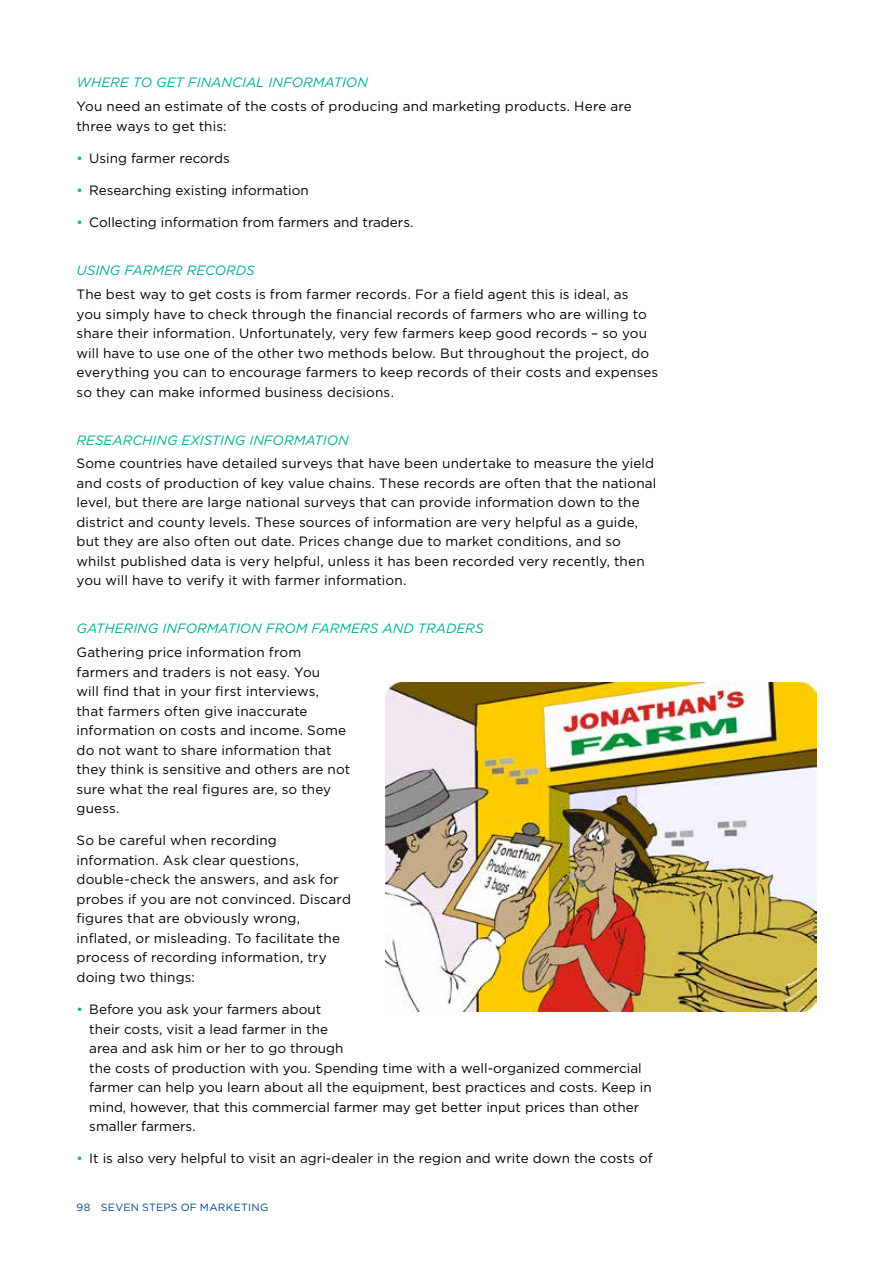
<style>
.page{position:relative;width:893px;height:1263px;background:#fff}
.page>*{position:absolute;margin:0;border:0;box-sizing:border-box;transform-origin:0 0}
.t1{font:13.5px/19.5px "Gotham";letter-spacing:.005em;color:#000}
.t2{font:italic 13.5px "Gotham";color:#00b18f}
.t3{font:10.5px "Gotham";letter-spacing:.03em;color:#00468b}
.s1{color:#00b18f}
</style>
<div class="page">
<img style="left:385px;top:683px;width:431px;height:328px">
<p class="t2" style="left:77px;top:74px;width:293px">WHERE TO GET FINANCIAL INFORMATION</p>
<p class="t1" style="left:77px;top:96px;width:557px">You need an estimate of the costs of producing and marketing products. Here are three ways to get this:</p>
<p class="t1" style="left:77px;top:148px;width:155px"><span class="s1">•</span> Using farmer records</p>
<p class="t1" style="left:77px;top:180px;width:234px"><span class="s1">•</span> Researching existing information</p>
<p class="t1" style="left:77px;top:213px;width:338px"><span class="s1">•</span> Collecting information from farmers and traders.</p>
<p class="t2" style="left:77px;top:262px;width:180px">USING FARMER RECORDS</p>
<p class="t1" style="left:77px;top:284px;width:583px">The best way to get costs is from farmer records. For a field agent this is ideal, as<br>you simply have to check through the financial records of farmers who are willing to share their information. Unfortunately, very few farmers keep good records – so you will have to use one of the other two methods below. But throughout the project, do everything you can to encourage farmers to keep records of their costs and expenses so they can make informed business decisions.</p>
<p class="t2" style="left:77px;top:431px;width:274px">RESEARCHING EXISTING INFORMATION</p>
<p class="t1" style="left:77px;top:453px;width:581px">Some countries have detailed surveys that have been undertake to measure the yield and costs of production of key value chains. These records are often that the national level, but there are large national surveys that can provide information down to the district and county levels. These sources of information are very helpful as a guide, but they are also often out date. Prices change due to market conditions, and so whilst published data is very helpful, unless it has been recorded very recently, then you will have to verify it with farmer information.</p>
<p class="t2" style="left:77px;top:620px;width:409px">GATHERING INFORMATION FROM FARMERS AND TRADERS</p>
<p class="t1" style="left:77px;top:642px;width:275px">Gathering price information from farmers and traders is not easy. You<br>will find that in your first interviews,<br>that farmers often give inaccurate information on costs and income. Some do not want to share information that they think is sensitive and others are not sure what the real figures are, so they guess.</p>
<p class="t1" style="left:77px;top:830px;width:276px">So be careful when recording information. Ask clear questions, double-check the answers, and ask for probes if you are not convinced. Discard figures that are obviously wrong, inflated, or misleading. To facilitate the process of recording information, try doing two things:</p>
<p class="t1" style="left:89px;top:999px;width:564px;text-indent:-13px"><span class="s1">•</span> Before you ask your farmers about<br>their costs, visit a lead farmer in the<br>area and ask him or her to go through<br>the costs of production with you. Spending time with a well-organized commercial farmer can help you learn about all the equipment, best practices and costs. Keep in mind, however, that this commercial farmer may get better input prices than other smaller farmers.</p>
<p class="t1" style="left:77px;top:1148px;width:578px"><span class="s1">•</span> It is also very helpful to visit an agri-dealer in the region and write down the costs of</p>
<p class="t3" style="left:77px;top:1200px;width:193px">98 SEVEN STEPS OF MARKETI NG</p>
</div>
